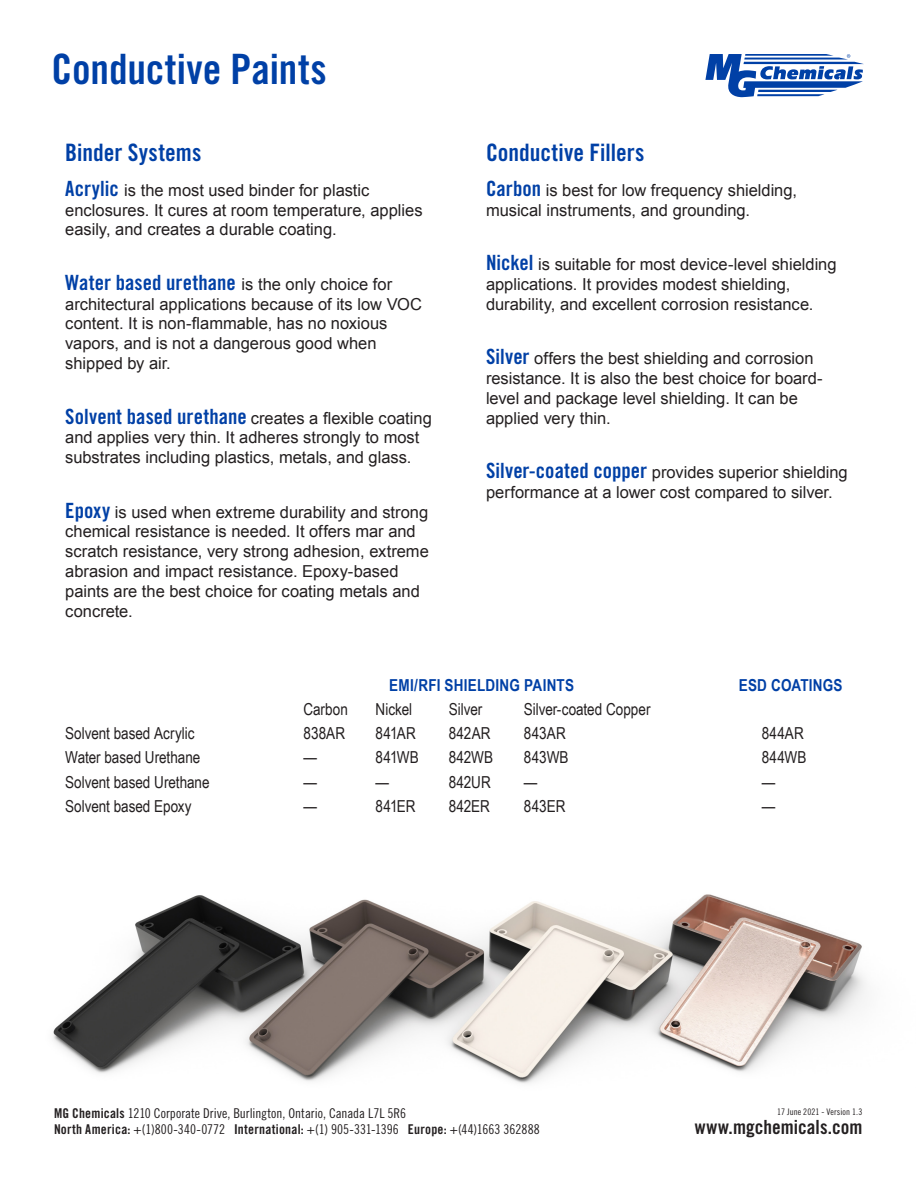
<style>
.page{position:relative;width:918px;height:1188px;background:#fff}
.page>*{position:absolute;margin:0;border:0;box-sizing:border-box;transform-origin:0 0}
.t1{font:41.85px "Trade Gothic Bold Cond Twenty";color:#0040a6}
.CDS-H4{font:24px "Trade Gothic Bold Cond Twenty";color:#0040a6}
.CDS-H4-2{font:21px "Trade Gothic Bold Cond Twenty";letter-spacing:.005em;color:#0040a6}
.t2{font:19.5px "Trade Gothic Bold Cond Twenty";color:#231f20}
.CDS-H4-3{font:16.5px/19.8px "Arial";color:#231f20}
.Available_Packaging{font:16.5px "Arial Narrow";color:#231f20}
.t3{font:700 16.5px "Arial Narrow";letter-spacing:.01em;color:#0040a6}
.t4{font:13.5px/16.2px "Trade Gothic LT Std Cn 18";color:#231f20}
.t5{font:9px "Trade Gothic LT Std Cn 18";letter-spacing:.015em;color:#231f20}
.s1{font-family:"Trade Gothic Bold Cond Twenty";font-size:21px;color:#0040a6}
.s2{font-family:"Arial";font-size:16.5px;color:#231f20}
.s3{font-family:"Trade Gothic Bold Cond Twenty"}
</style>
<div class="page">
<svg style="left:705px;top:54px;width:159px;height:43px"></svg>
<img style="left:53px;top:894px;width:813px;height:190px">
<h1 class="t1" style="left:52px;top:44px;width:276px">Conductive Paints</h1>
<p class="CDS-H4" style="left:65px;top:138px;width:138px">Binder Systems</p>
<p class="CDS-H4-3" style="left:65px;top:180px;width:359px"><span class="s1">Acrylic</span> is the most used binder for plastic enclosures. It cures at room temperature, applies easily, and creates a durable coating.</p>
<p class="CDS-H4-2" style="left:65px;top:270px;width:328px">Water based urethane <span class="s2">is the only choice for</span></p>
<p class="CDS-H4-3" style="left:65px;top:294px;width:358px">architectural applications because of its low VOC content. It is non-flammable, has no noxious vapors, and is not a dangerous good when shipped by air.</p>
<p class="CDS-H4-3" style="left:65px;top:408px;width:368px"><span class="s1">Solvent based urethane</span> creates a flexible coating and applies very thin. It adheres strongly to most substrates including plastics, metals, and glass.</p>
<p class="CDS-H4-3" style="left:65px;top:502px;width:365px"><span class="s1">Epoxy</span> is used when extreme durability and strong chemical resistance is needed. It offers mar and scratch resistance, very strong adhesion, extreme abrasion and impact resistance. Epoxy-based paints are the best choice for coating metals and concrete.</p>
<p class="CDS-H4" style="left:486px;top:138px;width:160px">Conductive Fillers</p>
<p class="CDS-H4-3" style="left:486px;top:180px;width:313px"><span class="s1">Carbon</span> is best for low frequency shielding, musical instruments, and grounding.</p>
<p class="CDS-H4-3" style="left:486px;top:255px;width:352px"><span class="s1">Nickel</span> is suitable for most device-level shielding applications. It provides modest shielding, durability, and excellent corrosion resistance.</p>
<p class="CDS-H4-3" style="left:486px;top:349px;width:338px"><span class="s1">Silver</span> offers the best shielding and corrosion resistance. It is also the best choice for board&shy;level and package level shielding. It can be applied very thin.</p>
<p class="CDS-H4-3" style="left:486px;top:462px;width:363px"><span class="s1">Silver-coated copper</span> provides superior shielding performance at a lower cost compared to silver.</p>
<p class="t3" style="left:389px;top:673px;width:186px">EMI/RFI SHIELDING PAINTS</p>
<p class="t3" style="left:739px;top:673px;width:105px">ESD COATINGS</p>
<p class="Available_Packaging" style="left:303px;top:698px;width:46px">Carbon</p>
<p class="Available_Packaging" style="left:376px;top:698px;width:38px">Nickel</p>
<p class="Available_Packaging" style="left:449px;top:698px;width:35px">Silver</p>
<p class="Available_Packaging" style="left:524px;top:698px;width:128px">Silver-coated Copper</p>
<p class="Available_Packaging" style="left:65px;top:722px;width:131px">Solvent based Acrylic</p>
<p class="Available_Packaging" style="left:303px;top:722px;width:43px">838AR</p>
<p class="Available_Packaging" style="left:376px;top:722px;width:42px">841AR</p>
<p class="Available_Packaging" style="left:449px;top:722px;width:43px">842AR</p>
<p class="Available_Packaging" style="left:524px;top:722px;width:43px">843AR</p>
<p class="Available_Packaging" style="left:762px;top:722px;width:44px">844AR</p>
<p class="Available_Packaging" style="left:65px;top:746px;width:137px">Water based Urethane</p>
<p class="Available_Packaging" style="left:303px;top:746px;width:15px">—</p>
<p class="Available_Packaging" style="left:376px;top:746px;width:45px">841WB</p>
<p class="Available_Packaging" style="left:449px;top:746px;width:46px">842WB</p>
<p class="Available_Packaging" style="left:524px;top:746px;width:46px">843WB</p>
<p class="Available_Packaging" style="left:762px;top:746px;width:46px">844WB</p>
<p class="Available_Packaging" style="left:65px;top:770px;width:146px">Solvent based Urethane</p>
<p class="Available_Packaging" style="left:303px;top:770px;width:15px">—</p>
<p class="Available_Packaging" style="left:376px;top:770px;width:15px">—</p>
<p class="Available_Packaging" style="left:449px;top:770px;width:44px">842UR</p>
<p class="Available_Packaging" style="left:524px;top:770px;width:15px">—</p>
<p class="Available_Packaging" style="left:762px;top:770px;width:15px">—</p>
<p class="Available_Packaging" style="left:65px;top:794px;width:128px">Solvent based Epoxy</p>
<p class="Available_Packaging" style="left:303px;top:794px;width:15px">—</p>
<p class="Available_Packaging" style="left:376px;top:794px;width:41px">841ER</p>
<p class="Available_Packaging" style="left:449px;top:794px;width:43px">842ER</p>
<p class="Available_Packaging" style="left:524px;top:794px;width:43px">843ER</p>
<p class="Available_Packaging" style="left:762px;top:794px;width:15px">—</p>
<p class="t4" style="left:54px;top:1105px;width:487px"><span class="s3">MG Chemicals</span> 1210 Corporate Drive, Burlington, Ontario, Canada L7L 5R6<br><span class="s3">North America:</span> +(1)800-340-0772 <span class="s3">International:</span> +(1) 905-331-1396 <span class="s3">Europe:</span> +(44)1663 362888</p>
<p class="t5" style="left:777px;top:1106px;width:87px">17 June 2021 - Version 1.3</p>
<p class="t2" style="left:695px;top:1115px;width:169px">www.mgchemicals.com</p>
</div>
